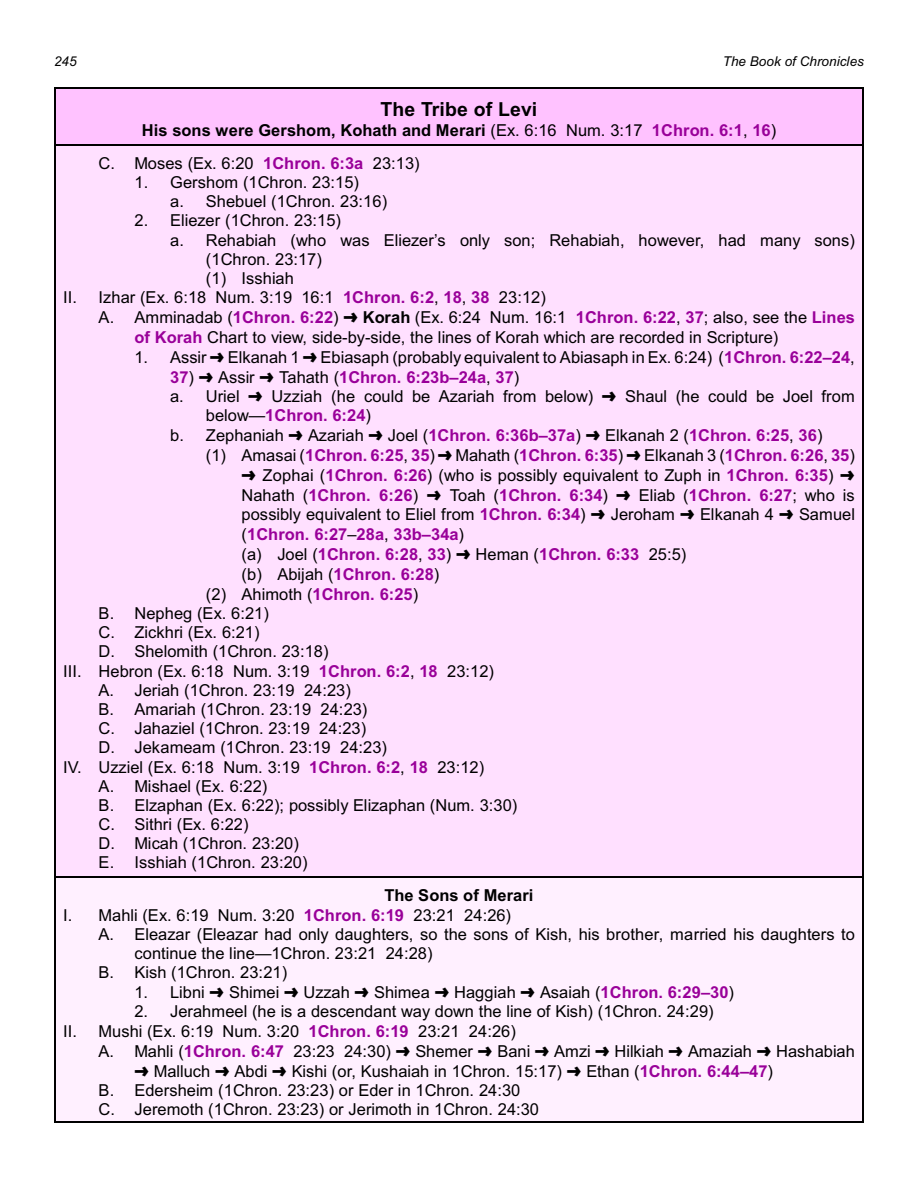
<style>
.page{position:relative;width:918px;height:1188px;background:#fff}
.page>*{position:absolute;margin:0;border:0;box-sizing:border-box;transform-origin:0 0}
.t1{font:700 19.5px "Arial";letter-spacing:.01em;color:#000}
.t2{font:16.5px/19.8px "Arial";color:#000}
.t3{font:700 16.5px/19.8px "Arial";letter-spacing:.005em;color:#909}
.t4{font:italic 13.5px "Arial";letter-spacing:.005em;color:#000}
.s1{font-weight:700}
.s2{font-weight:700;color:#909}
.s3{font-weight:400;color:#000}
</style>
<div class="page">
<div style="left:54px;top:87px;width:810px;height:57px;background:#ffc2ff"></div>
<hr style="left:54px;top:87px;width:1px;height:57px;background:#000">
<hr style="left:863px;top:87px;width:1px;height:57px;background:#000">
<hr style="left:54px;top:87px;width:810px;height:2px;background:#000">
<div style="left:54px;top:144px;width:810px;height:732px;background:#ffe0ff"></div>
<hr style="left:54px;top:144px;width:1px;height:732px;background:#000">
<hr style="left:863px;top:144px;width:1px;height:732px;background:#000">
<hr style="left:54px;top:144px;width:810px;height:1px;background:#000">
<div style="left:54px;top:876px;width:810px;height:247px;background:#fff0ff"></div>
<hr style="left:54px;top:876px;width:1px;height:247px;background:#000">
<hr style="left:863px;top:876px;width:1px;height:247px;background:#000">
<hr style="left:54px;top:876px;width:810px;height:2px;background:#000">
<hr style="left:54px;top:1121px;width:810px;height:2px;background:#000">
<p class="t4" style="left:54px;top:57px;width:24px">245</p>
<p class="t4" style="left:723px;top:57px;width:143px">The Book of Chronicles</p>
<p class="t1" style="left:381px;top:101px;width:158px">The Tribe of Levi</p>
<p class="t2" style="left:99px;top:115px;width:679px;line-height:33.2px;text-indent:43px"><span class="s1">His sons were Gershom, Kohath and Merari</span> (Ex. 6:16 Num. 3:17 <span class="s2">1Chron. 6:1</span>, <span class="s2">16</span>)<br>C. Moses (Ex. 6:20 <span class="s2">1Chron. 6:3a</span> 23:13)</p>
<p class="t2" style="left:170px;top:174px;width:219px;line-height:19px;text-indent:-36px">1. Gershom (1Chron. 23:15)<br>a. Shebuel (1Chron. 23:16)</p>
<p class="t2" style="left:134px;top:212px;width:208px">2. Eliezer (1Chron. 23:15)</p>
<p class="t2" style="left:170px;top:231px;width:686px">a. Rehabiah (who was Eliezer’s only son; Rehabiah, however, had many sons)</p>
<p class="t2" style="left:206px;top:250px;width:118px">(1Chron. 23:17)</p>
<p class="t2" style="left:206px;top:270px;width:90px">(1) Isshiah</p>
<p class="t2" style="left:63px;top:289px;width:484px">II. Izhar (Ex. 6:18 Num. 3:19 16:1 <span class="s2">1Chron. 6:2</span>, <span class="s2">18</span>, <span class="s2">38</span> 23:12)</p>
<p class="t2" style="left:99px;top:309px;width:242px">A. Amminadab (<span class="s2">1Chron. 6:22</span>)</p>
<p class="t2" style="left:134px;top:309px;width:722px;text-indent:228px"><span class="s1">Korah</span> (Ex. 6:24 Num. 16:1 <span class="s2">1Chron. 6:22</span>, <span class="s2">37</span>; also, see the <span class="s2">Lines of Korah</span> Chart to view, side-by-side, the lines of Korah which are recorded in Scripture)</p>
<p class="t2" style="left:134px;top:349px;width:74px">1. Assir</p>
<p class="t2" style="left:228px;top:349px;width:74px">Elkanah 1</p>
<p class="t2" style="left:321px;top:349px;width:536px">Ebiasaph (probably equivalent to Abiasaph in Ex. 6:24) (<span class="s2">1Chron. 6:22–24</span>,</p>
<p class="t3" style="left:170px;top:368px;width:25px">37<span class="s3">)</span></p>
<p class="t2" style="left:218px;top:368px;width:38px">Assir</p>
<p class="t3" style="left:279px;top:368px;width:242px"><span class="s3">Tahath (</span>1Chron. 6:23b–24a<span class="s3">,</span> 37<span class="s3">)</span></p>
<p class="t2" style="left:170px;top:388px;width:71px">a. Uriel</p>
<p class="t2" style="left:272px;top:388px;width:323px">Uzziah (he could be Azariah from below)</p>
<p class="t2" style="left:625px;top:388px;width:231px">Shaul (he could be Joel from</p>
<p class="t2" style="left:170px;top:407px;width:202px;text-indent:36px">below—<span class="s2">1Chron. 6:24</span>) b. Zephaniah</p>
<p class="t2" style="left:308px;top:427px;width:57px">Azariah</p>
<p class="t3" style="left:388px;top:427px;width:194px"><span class="s3">Joel (</span>1Chron. 6:36b–37a<span class="s3">)</span></p>
<p class="t3" style="left:605px;top:427px;width:219px"><span class="s3">Elkanah 2 (</span>1Chron. 6:25<span class="s3">,</span> 36<span class="s3">)</span></p>
<p class="t3" style="left:206px;top:447px;width:231px"><span class="s3">(1) Amasai (</span>1Chron. 6:25<span class="s3">,</span> 35<span class="s3">)</span></p>
<p class="t3" style="left:456px;top:447px;width:169px"><span class="s3">Mahath (</span>1Chron. 6:35<span class="s3">)</span></p>
<p class="t3" style="left:644px;top:447px;width:212px"><span class="s3">Elkanah 3 (</span>1Chron. 6:26<span class="s3">,</span> 35<span class="s3">)</span></p>
<p class="t2" style="left:263px;top:467px;width:573px">Zophai (<span class="s2">1Chron. 6:26</span>) (who is possibly equivalent to Zuph in <span class="s2">1Chron. 6:35</span>)</p>
<p class="t3" style="left:242px;top:486px;width:178px"><span class="s3">Nahath (</span>1Chron. 6:26<span class="s3">)</span></p>
<p class="t3" style="left:450px;top:486px;width:160px"><span class="s3">Toah (</span>1Chron. 6:34<span class="s3">)</span></p>
<p class="t2" style="left:639px;top:486px;width:217px">Eliab (<span class="s2">1Chron. 6:27</span>; who is</p>
<p class="t2" style="left:242px;top:506px;width:346px">possibly equivalent to Eliel from <span class="s2">1Chron. 6:34</span>)</p>
<p class="t2" style="left:611px;top:506px;width:66px">Jeroham</p>
<p class="t2" style="left:700px;top:506px;width:76px">Elkanah 4</p>
<p class="t2" style="left:799px;top:506px;width:57px">Samuel</p>
<p class="t3" style="left:242px;top:526px;width:224px"><span class="s3">(</span>1Chron. 6:27<span class="s3">–</span>28a<span class="s3">,</span> 33b–34a<span class="s3">) (a) Joel (</span>1Chron. 6:28<span class="s3">,</span> 33<span class="s3">)</span></p>
<p class="t2" style="left:476px;top:546px;width:212px">Heman (<span class="s2">1Chron. 6:33</span> 25:5)</p>
<p class="t2" style="left:242px;top:566px;width:199px">(b) Abijah (<span class="s2">1Chron. 6:28</span>)</p>
<p class="t2" style="left:206px;top:585px;width:214px">(2) Ahimoth (<span class="s2">1Chron. 6:25</span>)</p>
<p class="t2" style="left:99px;top:605px;width:172px">B. Nepheg (Ex. 6:21)</p>
<p class="t2" style="left:99px;top:624px;width:163px">C. Zickhri (Ex. 6:21)</p>
<p class="t2" style="left:99px;top:643px;width:232px">D. Shelomith (1Chron. 23:18)</p>
<p class="t2" style="left:63px;top:662px;width:433px">III. Hebron (Ex. 6:18 Num. 3:19 <span class="s2">1Chron. 6:2</span>, <span class="s2">18</span> 23:12)</p>
<p class="t2" style="left:99px;top:682px;width:254px">A. Jeriah (1Chron. 23:19 24:23)</p>
<p class="t2" style="left:99px;top:701px;width:270px">B. Amariah (1Chron. 23:19 24:23)</p>
<p class="t2" style="left:99px;top:720px;width:269px">C. Jahaziel (1Chron. 23:19 24:23)</p>
<p class="t2" style="left:99px;top:739px;width:290px">D. Jekameam (1Chron. 23:19 24:23)</p>
<p class="t2" style="left:63px;top:759px;width:423px">IV. Uzziel (Ex. 6:18 Num. 3:19 <span class="s2">1Chron. 6:2</span>, <span class="s2">18</span> 23:12)</p>
<p class="t2" style="left:99px;top:778px;width:170px">A. Mishael (Ex. 6:22)</p>
<p class="t2" style="left:99px;top:797px;width:420px">B. Elzaphan (Ex. 6:22); possibly Elizaphan (Num. 3:30)</p>
<p class="t2" style="left:99px;top:816px;width:151px">C. Sithri (Ex. 6:22)</p>
<p class="t2" style="left:99px;top:835px;width:202px">D. Micah (1Chron. 23:20)</p>
<p class="t2" style="left:99px;top:854px;width:211px">E. Isshiah (1Chron. 23:20)</p>
<p class="t2" style="left:63px;top:887px;width:472px;text-indent:321px"><span class="s1">The Sons of Merari<br></span>I. Mahli (Ex. 6:19 Num. 3:20 <span class="s2">1Chron. 6:19</span> 23:21 24:26)</p>
<p class="t2" style="left:99px;top:926px;width:758px">A. Eleazar (Eleazar had only daughters, so the sons of Kish, his brother, married his daughters to</p>
<p class="t2" style="left:134px;top:945px;width:300px">continue the line—1Chron. 23:21 24:28)</p>
<p class="t2" style="left:99px;top:964px;width:190px">B. Kish (1Chron. 23:21)</p>
<p class="t2" style="left:134px;top:984px;width:72px">1. Libni</p>
<p class="t2" style="left:229px;top:984px;width:52px">Shimei</p>
<p class="t2" style="left:304px;top:984px;width:48px">Uzzah</p>
<p class="t2" style="left:374px;top:984px;width:57px">Shimea</p>
<p class="t2" style="left:454px;top:984px;width:63px">Haggiah</p>
<p class="t3" style="left:540px;top:984px;width:195px"><span class="s3">Asaiah (</span>1Chron. 6:29–30<span class="s3">)</span></p>
<p class="t2" style="left:134px;top:1003px;width:581px">2. Jerahmeel (he is a descendant way down the line of Kish) (1Chron. 24:29)</p>
<p class="t2" style="left:63px;top:1023px;width:454px">II. Mushi (Ex. 6:19 Num. 3:20 <span class="s2">1Chron. 6:19</span> 23:21 24:26)</p>
<p class="t2" style="left:99px;top:1043px;width:294px">A. Mahli (<span class="s2">1Chron. 6:47</span> 23:23 24:30)</p>
<p class="t2" style="left:415px;top:1043px;width:59px">Shemer</p>
<p class="t2" style="left:497px;top:1043px;width:34px">Bani</p>
<p class="t2" style="left:554px;top:1043px;width:38px">Amzi</p>
<p class="t2" style="left:615px;top:1043px;width:51px">Hilkiah</p>
<p class="t2" style="left:688px;top:1043px;width:65px">Amaziah</p>
<p class="t2" style="left:776px;top:1043px;width:80px">Hashabiah</p>
<p class="t2" style="left:154px;top:1062px;width:58px">Malluch</p>
<p class="t2" style="left:235px;top:1062px;width:34px">Abdi</p>
<p class="t2" style="left:292px;top:1062px;width:272px">Kishi (or, Kushaiah in 1Chron. 15:17)</p>
<p class="t3" style="left:586px;top:1062px;width:188px"><span class="s3">Ethan (</span>1Chron. 6:44–47<span class="s3">)</span></p>
<p class="t2" style="left:99px;top:1082px;width:442px;line-height:19px">B. Edersheim (1Chron. 23:23) or Eder in 1Chron. 24:30<br>C. Jeremoth (1Chron. 23:23) or Jerimoth in 1Chron. 24:30</p>
</div>
